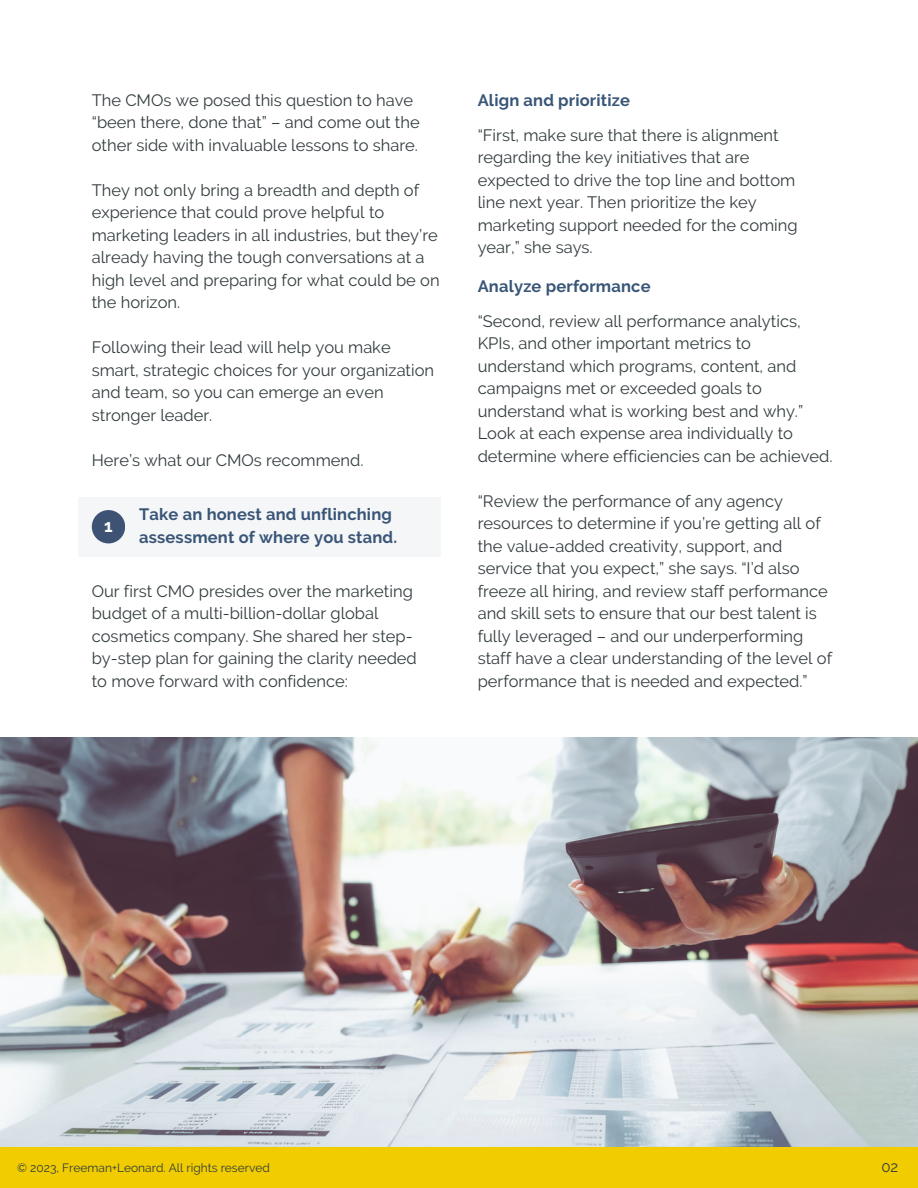
<style>
.page{position:relative;width:918px;height:1188px;background:#fff}
.page>*{position:absolute;margin:0;border:0;box-sizing:border-box;transform-origin:0 0}
.t1{font:700 17.4px "Raleway";color:#fff}
.t2{font:16.5px/22.5px "Raleway";color:#323c3e}
.t3{font:700 16.5px/22.5px "Raleway";letter-spacing:.01em;color:#395577}
.t4{font:15px "Raleway";color:#323c3e}
.t5{font:12px "Raleway";color:#323c3e}
</style>
<div class="page">
<img style="left:0;top:738px;width:918px;height:409px">
<div style="left:0;top:1147px;width:918px;height:41px;background:#f0cc00"></div>
<div style="left:78px;top:497px;width:362px;height:59px;background:#f5f6f8"></div>
<div style="left:92px;top:510px;width:33px;height:33px;background:#3e5373;border-radius:50%"></div>
<p class="t2" style="left:92px;top:89px;width:330px">The CMOs we posed this question to have “been there, done that” – and come out the other side with invaluable lessons to share.</p>
<p class="t2" style="left:92px;top:179px;width:349px">They not only bring a breadth and depth of experience that could prove helpful to marketing leaders in all industries, but they’re already having the tough conversations at a high level and preparing for what could be on the horizon.</p>
<p class="t2" style="left:92px;top:336px;width:344px">Following their lead will help you make smart, strategic choices for your organization and team, so you can emerge an even stronger leader.</p>
<p class="t2" style="left:92px;top:449px;width:273px">Here’s what our CMOs recommend.</p>
<p class="t3" style="left:139px;top:503px;width:259px">Take an honest and unflinching assessment of where you stand.</p>
<p class="t2" style="left:92px;top:580px;width:327px">Our first CMO presides over the marketing budget of a multi-billion-dollar global cosmetics company. She shared her step&shy;by-step plan for gaining the clarity needed to move forward with confidence:</p>
<p class="t1" style="left:104px;top:515px;width:10px">1</p>
<p class="t3" style="left:478px;top:89px;width:154px">Align and prioritize</p>
<p class="t2" style="left:478px;top:124px;width:322px">“First, make sure that there is alignment regarding the key initiatives that are expected to drive the top line and bottom line next year. Then prioritize the key marketing support needed for the coming year,” she says.</p>
<p class="t3" style="left:478px;top:275px;width:174px">Analyze performance</p>
<p class="t2" style="left:478px;top:310px;width:327px">“Second, review all performance analytics, KPIs, and other important metrics to understand which programs, content, and campaigns met or exceeded goals to understand what is working best and why.”</p>
<p class="t2" style="left:478px;top:422px;width:356px">Look at each expense area individually to determine where efficiencies can be achieved.</p>
<p class="t2" style="left:478px;top:490px;width:356px">“Review the performance of any agency resources to determine if you’re getting all of the value-added creativity, support, and service that you expect,” she says. “I’d also freeze all hiring, and review staff performance and skill sets to ensure that our best talent is fully leveraged – and our underperforming staff have a clear understanding of the level of performance that is needed and expected.”</p>
<p class="t5" style="left:17px;top:1160px;width:254px">© 2023, Freeman+Leonard. All rights reserved</p>
<p class="t4" style="left:881px;top:1158px;width:18px">02</p>
</div>
